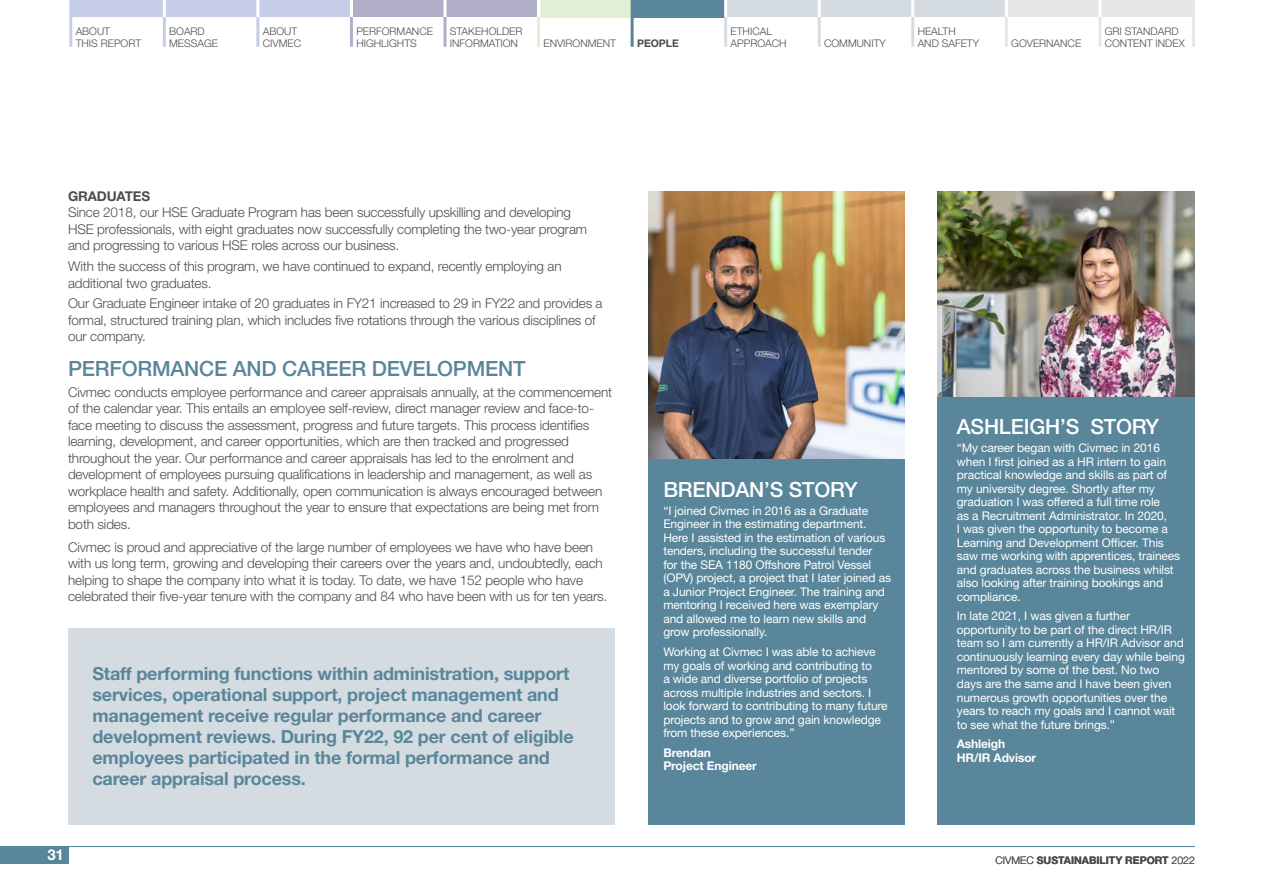
<style>
.page{position:relative;width:1263px;height:893px;background:#fff}
.page>*{position:absolute;margin:0;border:0;box-sizing:border-box;transform-origin:0 0}
.t1{font:500 21px "Helvetica Neue LT Std";letter-spacing:-.01em;color:#59869b}
.t2{font:500 21px "Helvetica Neue LT Std";letter-spacing:-.01em;color:#fff}
.t3{font:700 18px/21px "Helvetica Neue LT Std";letter-spacing:-.01em;color:#59869b}
.t4{font:700 15px "Helvetica Neue LT Std";color:#fff}
.t5{font:300 13.5px/16.5px "Helvetica Neue LT Std";letter-spacing:-.01em;color:#4d4d4f}
.t6{font:700 13.5px "Helvetica Neue LT Std";letter-spacing:-.01em;color:#4d4d4f}
.t7{font:12px/13.5px "Helvetica Neue LT Std";letter-spacing:-.01em;color:#fff}
.t8{font:700 12px/13.5px "Helvetica Neue LT Std";letter-spacing:-.01em;color:#fff}
.t9{font:300 10.5px/12px "Helvetica Neue LT Std";color:#4d4d4f}
.t10{font:700 10.5px "Helvetica Neue LT Std";color:#4d4d4f}
.s1{font-weight:300}
</style>
<div class="page">
<svg style="left:72px;top:0;width:465px;height:17px"></svg>
<div style="left:538px;top:0;width:94px;height:17px;background:#e2efd4"></div>
<div style="left:632px;top:0;width:94px;height:17px;background:#59869b"></div>
<svg style="left:727px;top:0;width:465px;height:17px"></svg>
<hr style="left:350px;top:0;width:3px;height:17px;background:#fff">
<hr style="left:443px;top:0;width:3px;height:17px;background:#fff">
<hr style="left:537px;top:0;width:3px;height:17px;background:#fff">
<hr style="left:724px;top:0;width:3px;height:17px;background:#fff">
<hr style="left:818px;top:0;width:3px;height:17px;background:#fff">
<hr style="left:911px;top:0;width:3px;height:17px;background:#fff">
<hr style="left:1005px;top:0;width:3px;height:17px;background:#fff">
<hr style="left:1098px;top:0;width:3px;height:17px;background:#fff">
<hr style="left:350px;top:17px;width:3px;height:30px;background:#b1afc7">
<hr style="left:443px;top:17px;width:3px;height:30px;background:#b1afc7">
<hr style="left:537px;top:17px;width:3px;height:30px;background:#e2efd4">
<hr style="left:724px;top:17px;width:3px;height:30px;background:#d4dce1">
<hr style="left:1192px;top:0;width:3px;height:17px;background:#e6e7e8">
<hr style="left:1192px;top:17px;width:3px;height:30px;background:#e6e7e8">
<hr style="left:163px;top:0;width:3px;height:17px;background:#fff">
<hr style="left:163px;top:17px;width:3px;height:30px;background:#c6cde7">
<hr style="left:69px;top:0;width:3px;height:17px;background:#c6cde7">
<hr style="left:69px;top:17px;width:3px;height:30px;background:#c6cde7">
<hr style="left:818px;top:17px;width:3px;height:30px;background:#d4dce1">
<hr style="left:911px;top:17px;width:3px;height:30px;background:#d4dce1">
<hr style="left:1005px;top:17px;width:3px;height:30px;background:#e6e7e8">
<hr style="left:1098px;top:17px;width:3px;height:30px;background:#e6e7e8">
<hr style="left:256px;top:0;width:3px;height:17px;background:#fff">
<hr style="left:256px;top:17px;width:3px;height:30px;background:#c6cde7">
<hr style="left:631px;top:0;width:3px;height:17px;background:#59869b">
<hr style="left:631px;top:17px;width:3px;height:30px;background:#59869b">
<div style="left:0;top:846px;width:68px;height:17px;background:#59869b"></div>
<hr style="left:0;top:846px;width:1195px;height:1px;background:#59869b">
<div style="left:68px;top:628px;width:546px;height:197px;background:#d4dce1"></div>
<div style="left:648px;top:191px;width:257px;height:634px;background:#59869b"></div>
<img style="left:648px;top:191px;width:257px;height:268px">
<div style="left:938px;top:191px;width:257px;height:634px;background:#59869b"></div>
<img style="left:938px;top:191px;width:257px;height:205px">
<p class="t9" style="left:76px;top:25px;width:67px">ABOUT<br>THIS REPORT</p>
<p class="t9" style="left:169px;top:25px;width:50px">BOARD<br>MESSAGE</p>
<p class="t9" style="left:263px;top:25px;width:40px">ABOUT<br>CIVMEC</p>
<p class="t9" style="left:356px;top:25px;width:78px">PERFORMANCE<br>HIGHLIGHTS</p>
<p class="t9" style="left:450px;top:25px;width:74px">STAKEHOLDER<br>INFORMATION</p>
<p class="t9" style="left:543px;top:37px;width:74px">ENVIRONMENT</p>
<p class="t10" style="left:637px;top:37px;width:44px">PEOPLE</p>
<p class="t9" style="left:730px;top:25px;width:58px">ETHICAL<br>APPROACH</p>
<p class="t9" style="left:824px;top:37px;width:63px">COMMUNITY</p>
<p class="t9" style="left:918px;top:25px;width:63px">HEALTH<br>AND SAFETY</p>
<p class="t9" style="left:1011px;top:37px;width:72px">GOVERNANCE</p>
<p class="t9" style="left:1105px;top:25px;width:81px">GRI STANDARD<br>CONTENT INDEX</p>
<p class="t6" style="left:68px;top:188px;width:84px">GRADUATES</p>
<p class="t5" style="left:68px;top:204px;width:521px">Since 2018, our HSE Graduate Program has been successfully upskilling and developing<br>HSE professionals, with eight graduates now successfully completing the two-year program and progressing to various HSE roles across our business.</p>
<p class="t5" style="left:68px;top:258px;width:495px">With the success of this program, we have continued to expand, recently employing an additional two graduates.</p>
<p class="t5" style="left:68px;top:295px;width:536px">Our Graduate Engineer intake of 20 graduates in FY21 increased to 29 in FY22 and provides a formal, structured training plan, which includes five rotations through the various disciplines of our company.</p>
<h1 class="t1" style="left:68px;top:356px;width:459px">PERFORMANCE AND CAREER DEVELOPMENT</h1>
<p class="t5" style="left:68px;top:383px;width:546px">Civmec conducts employee performance and career appraisals annually, at the commencement of the calendar year. This entails an employee self-review, direct manager review and face-to&shy;face meeting to discuss the assessment, progress and future targets. This process identifies learning, development, and career opportunities, which are then tracked and progressed throughout the year. Our performance and career appraisals has led to the enrolment and development of employees pursuing qualifications in leadership and management, as well as workplace health and safety. Additionally, open communication is always encouraged between employees and managers throughout the year to ensure that expectations are being met from both sides.</p>
<p class="t5" style="left:68px;top:538px;width:541px">Civmec is proud and appreciative of the large number of employees we have who have been with us long term, growing and developing their careers over the years and, undoubtedly, each helping to shape the company into what it is today. To date, we have 152 people who have celebrated their five-year tenure with the company and 84 who have been with us for ten years.</p>
<p class="t4" style="left:48px;top:845px;width:18px">31</p>
<p class="t3" style="left:92px;top:663px;width:483px">Staff performing functions within administration, support services, operational support, project management and management receive regular performance and career development reviews. During FY22, 92 per cent of eligible employees participated in the formal performance and career appraisal process.</p>
<h1 class="t2" style="left:663px;top:477px;width:196px">BRENDAN’S STORY</h1>
<p class="t7" style="left:663px;top:503px;width:229px">“I joined Civmec in 2016 as a Graduate Engineer in the estimating department.<br>Here I assisted in the estimation of various tenders, including the successful tender<br>for the SEA 1180 Offshore Patrol Vessel (OPV) project, a project that I later joined as a Junior Project Engineer. The training and mentoring I received here was exemplary and allowed me to learn new skills and grow professionally.</p>
<p class="t7" style="left:663px;top:645px;width:226px">Working at Civmec I was able to achieve my goals of working and contributing to<br>a wide and diverse portfolio of projects across multiple industries and sectors. I look forward to contributing to many future projects and to grow and gain knowledge from these experiences.”</p>
<p class="t8" style="left:663px;top:746px;width:95px">Brendan<br>Project Engineer</p>
<h1 class="t2" style="left:957px;top:414px;width:204px">ASHLEIGH’S STORY</h1>
<p class="t7" style="left:957px;top:441px;width:225px">“My career began with Civmec in 2016 when I first joined as a HR intern to gain practical knowledge and skills as part of my university degree. Shortly after my graduation I was offered a full time role<br>as a Recruitment Administrator. In 2020,<br>I was given the opportunity to become a Learning and Development Officer. This saw me working with apprentices, trainees and graduates across the business whilst also looking after training bookings and compliance.</p>
<p class="t7" style="left:957px;top:609px;width:230px">In late 2021, I was given a further opportunity to be part of the direct HR/IR team so I am currently a HR/IR Advisor and continuously learning every day while being mentored by some of the best. No two days are the same and I have been given numerous growth opportunities over the years to reach my goals and I cannot wait to see what the future brings.”</p>
<p class="t8" style="left:957px;top:737px;width:81px">Ashleigh<br>HR/IR Advisor</p>
<p class="t10" style="left:995px;top:854px;width:201px"><span class="s1">CIVMEC</span> SUSTAINABILITY REPORT <span class="s1">2022</span></p>
</div>
